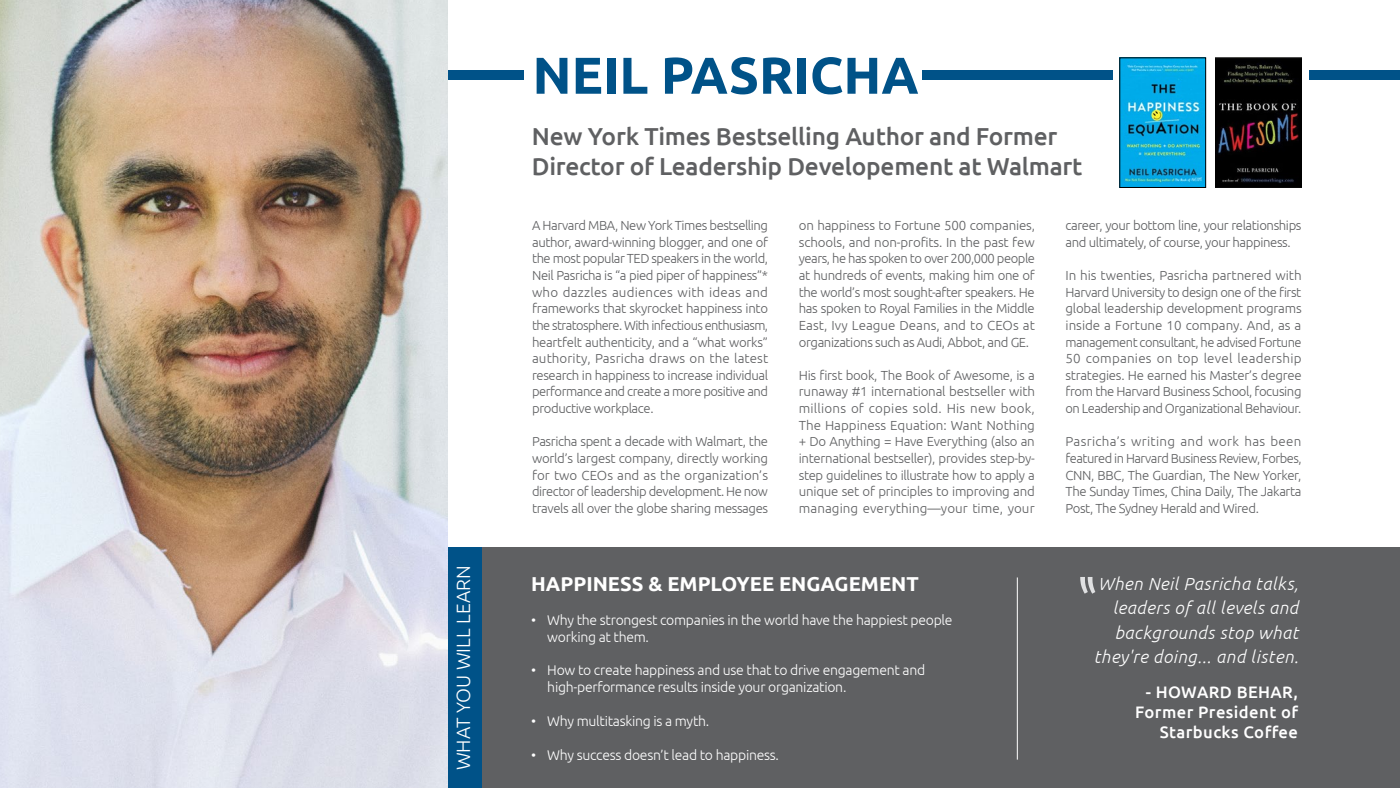
<style>
.page{position:relative;width:1400px;height:788px;background:#fff}
.page>*{position:absolute;margin:0;border:0;box-sizing:border-box;transform-origin:0 0}
.t1{font:700 51.71px "Ubuntu";color:#005288}
.t2{font:500 24.5px/29.4px "Ubuntu";letter-spacing:-.01em;color:#5f6062}
.t3{font:700 20.12px "Ubuntu";color:#fff}
.t4{font:300 19.25px "Ubuntu";color:#fff}
.t5{font:italic 300 17.5px/24.5px "Ubuntu";letter-spacing:.03em;color:#fff;text-align:right}
.t6{font:500 16.62px/19.9px "Ubuntu";letter-spacing:.025em;color:#fff;text-align:right}
.t7{font:300 14px/16.8px "Ubuntu";letter-spacing:-.02em;color:#fff}
.t8{font:300 13.12px/16.6px "Ubuntu";letter-spacing:-.03em;color:#5f6062;text-align:justify}
</style>
<div class="page">
<div style="left:447px;top:547px;width:953px;height:241px;background:#5f6062"></div>
<hr style="left:1017px;top:577px;width:1px;height:182px;background:#fff">
<div style="left:447px;top:547px;width:35px;height:241px;background:#005288"></div>
<svg style="left:1080px;top:577px;width:15px;height:16px"></svg>
<img style="left:1215px;top:58px;width:87px;height:130px">
<div style="left:447px;top:71px;width:77px;height:9px;background:#005288"></div>
<img style="left:0;top:0;width:447px;height:788px">
<div style="left:922px;top:70px;width:190px;height:10px;background:#005288"></div>
<div style="left:1310px;top:70px;width:90px;height:10px;background:#005288"></div>
<img style="left:1122px;top:60px;width:82px;height:125px">
<div style="left:1120px;top:58px;width:86px;height:129px;border:1px solid #000"></div>
<h3 class="t4" style="left:452px;top:770px;width:206px;rotate:-90deg">WHAT YOU WILL LEARN</h3>
<h1 class="t1" style="left:532px;top:44px;width:388px">NEIL PASRICHA</h1>
<h2 class="t2" style="left:532px;top:121px;width:552px">New York Times Bestselling Author and Former<br>Director of Leadership Developement at Walmart</h2>
<p class="t8" style="left:532px;top:217px;width:238px">A Harvard MBA, New York Times bestselling author, award-winning blogger, and one of the most popular TED speakers in the world, Neil Pasricha is “a pied piper of happiness”* who dazzles audiences with ideas and frameworks that skyrocket happiness into the stratosphere. With infectious enthusiasm, heartfelt authenticity, and a “what works” authority, Pasricha draws on the latest research in happiness to increase individual performance and create a more positive and productive workplace.</p>
<p class="t8" style="left:532px;top:433px;width:238px">Pasricha spent a decade with Walmart, the world’s largest company, directly working for two CEOs and as the organization’s director of leadership development. He now travels all over the globe sharing messages</p>
<p class="t8" style="left:799px;top:217px;width:238px">on happiness to Fortune 500 companies, schools, and non-profits. In the past few years, he has spoken to over 200,000 people at hundreds of events, making him one of the world’s most sought-after speakers. He has spoken to Royal Families in the Middle East, Ivy League Deans, and to CEOs at organizations such as Audi, Abbot, and GE.</p>
<p class="t8" style="left:799px;top:366px;width:238px">His first book, The Book of Awesome, is a runaway #1 international bestseller with millions of copies sold. His new book, The Happiness Equation: Want Nothing + Do Anything = Have Everything (also an international bestseller), provides step-by&shy;step guidelines to illustrate how to apply a unique set of principles to improving and managing everything—your time, your</p>
<h3 class="t3" style="left:531px;top:572px;width:389px">HAPPINESS &amp; EMPLOYEE ENGAGEMENT</h3>
<p class="t7" style="left:531px;top:611px;width:7px">•</p>
<p class="t7" style="left:531px;top:661px;width:7px">•</p>
<p class="t7" style="left:531px;top:712px;width:7px">•</p>
<p class="t7" style="left:531px;top:745px;width:7px">•</p>
<p class="t7" style="left:547px;top:611px;width:407px">Why the strongest companies in the world have the happiest people working at them.</p>
<p class="t7" style="left:547px;top:661px;width:379px">How to create happiness and use that to drive engagement and high-performance results inside your organization.</p>
<p class="t7" style="left:547px;top:712px;width:163px">Why multitasking is a myth.</p>
<p class="t7" style="left:547px;top:745px;width:233px">Why success doesn’t lead to happiness.</p>
<p class="t8" style="left:1066px;top:217px;width:238px">career, your bottom line, your relationships and ultimately, of course, your happiness.</p>
<p class="t8" style="left:1066px;top:266px;width:238px">In his twenties, Pasricha partnered with Harvard University to design one of the first global leadership development programs inside a Fortune 10 company. And, as a management consultant, he advised Fortune 50 companies on top level leadership strategies. He earned his Master’s degree from the Harvard Business School, focusing on Leadership and Organizational Behaviour.</p>
<p class="t8" style="left:1066px;top:433px;width:238px">Pasricha’s writing and work has been featured in Harvard Business Review, Forbes, CNN, BBC, The Guardian, The New Yorker, The Sunday Times, China Daily, The Jakarta Post, The Sydney Herald and Wired.</p>
<h3 class="t5" style="left:1094px;top:571px;width:206px">When Neil Pasricha talks, leaders of all levels and backgrounds stop what they're doing... and listen.</h3>
<p class="t6" style="left:1135px;top:681px;width:164px">- HOWARD BEHAR,<br>Former President of<br>Starbucks Coffee</p>
</div>
